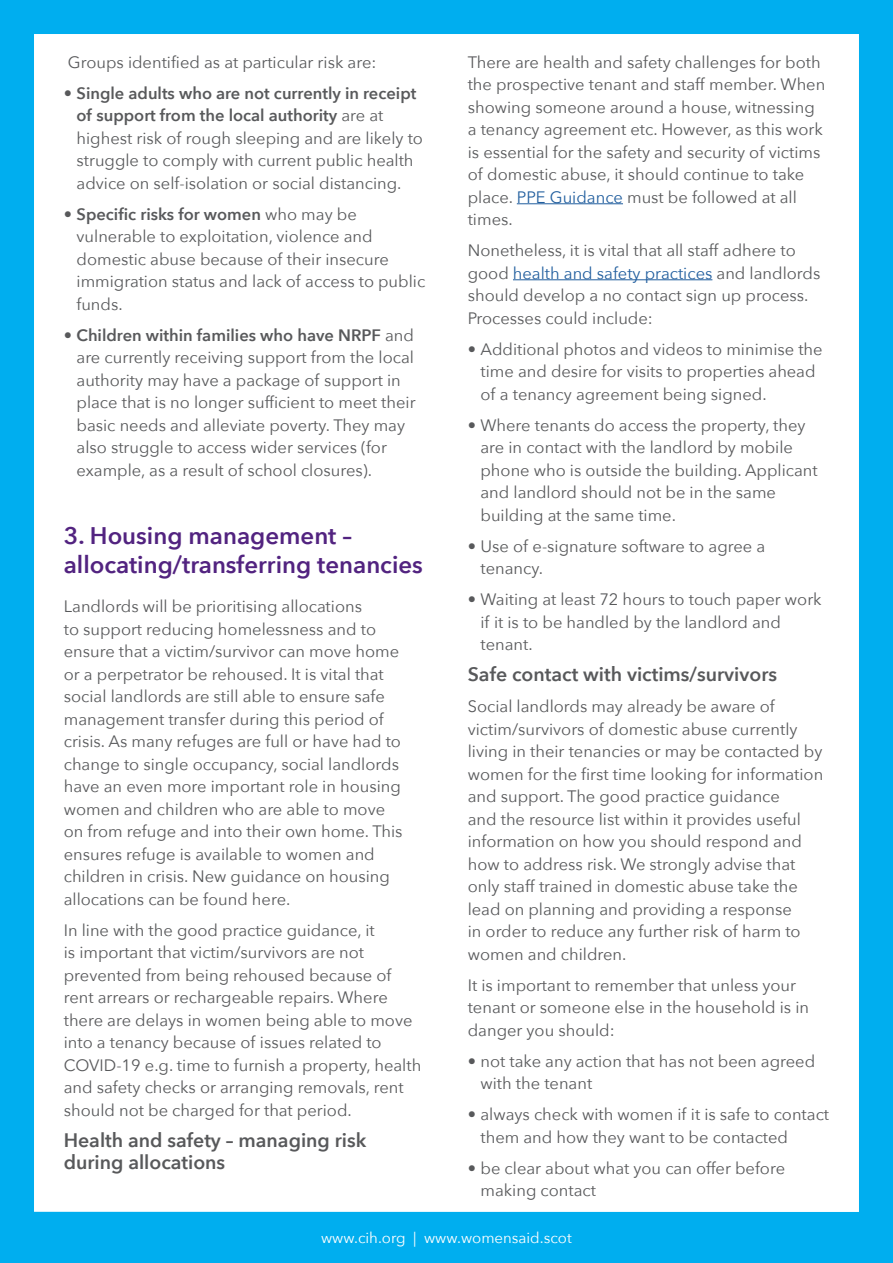
<style>
.page{position:relative;width:893px;height:1263px;background:#00aeef}
.page>*{position:absolute;margin:0;border:0;box-sizing:border-box;transform-origin:0 0}
.t1{font:600 24px/28.8px "Avenir Next";color:#522380}
.t2{font:600 19.5px/22.5px "Avenir Next";color:#58595b}
.t3{font:16.5px/22.5px "Avenir Next";color:#58595b}
.t4{font:15px "Avenir Next";color:#fff}
.s1{font-weight:600}
.s2{color:#215e9e}
</style>
<div class="page">
<div style="left:34px;top:34px;width:825px;height:1178px;background:#fff"></div>
<hr style="left:517px;top:203px;width:106px;height:1px;background:#215e9e">
<hr style="left:513px;top:279px;width:199px;height:1px;background:#215e9e">
<p class="t3" style="left:68px;top:50px;width:310px">Groups identified as at particular risk are:</p>
<p class="t3" style="left:77px;top:81px;width:348px;text-indent:-13px">• <span class="s1">Single adults who are not currently in receipt of support from the local authority</span> are at highest risk of rough sleeping and are likely to struggle to comply with current public health advice on self-isolation or social distancing.</p>
<p class="t3" style="left:77px;top:202px;width:350px;text-indent:-13px">• <span class="s1">Specific risks for women</span> who may be vulnerable to exploitation, violence and domestic abuse because of their insecure immigration status and lack of access to public funds.</p>
<p class="t3" style="left:77px;top:323px;width:341px;text-indent:-13px">• <span class="s1">Children within families who have NRPF</span> and are currently receiving support from the local authority may have a package of support in place that is no longer sufficient to meet their basic needs and alleviate poverty. They may also struggle to access wider services (for example, as a result of school closures).</p>
<h1 class="t1" style="left:64px;top:520px;width:361px">3. Housing management – allocating/transferring tenancies</h1>
<p class="t3" style="left:64px;top:594px;width:340px">Landlords will be prioritising allocations<br>to support reducing homelessness and to ensure that a victim/survivor can move home or a perpetrator be rehoused. It is vital that social landlords are still able to ensure safe management transfer during this period of crisis. As many refuges are full or have had to change to single occupancy, social landlords have an even more important role in housing women and children who are able to move on from refuge and into their own home. This ensures refuge is available to women and children in crisis. New guidance on housing allocations can be found here.</p>
<p class="t3" style="left:64px;top:918px;width:359px">In line with the good practice guidance, it<br>is important that victim/survivors are not prevented from being rehoused because of rent arrears or rechargeable repairs. Where there are delays in women being able to move into a tenancy because of issues related to COVID-19 e.g. time to furnish a property, health and safety checks or arranging removals, rent should not be charged for that period.</p>
<p class="t2" style="left:64px;top:1128px;width:304px">Health and safety – managing risk during allocations</p>
<p class="t3" style="left:468px;top:50px;width:359px">There are health and safety challenges for both the prospective tenant and staff member. When showing someone around a house, witnessing a tenancy agreement etc. However, as this work is essential for the safety and security of victims of domestic abuse, it should continue to take place. <span class="s2">PPE Guidance</span> must be followed at all times.</p>
<p class="t3" style="left:468px;top:238px;width:354px">Nonetheless, it is vital that all staff adhere to good <span class="s2">health and safety practices</span> and landlords should develop a no contact sign up process.<br>Processes could include:</p>
<p class="t3" style="left:480px;top:337px;width:344px;text-indent:-13px">• Additional photos and videos to minimise the time and desire for visits to properties ahead of a tenancy agreement being signed.</p>
<p class="t3" style="left:480px;top:413px;width:339px;text-indent:-13px">• Where tenants do access the property, they are in contact with the landlord by mobile phone who is outside the building. Applicant and landlord should not be in the same building at the same time.</p>
<p class="t3" style="left:480px;top:534px;width:286px;text-indent:-13px">• Use of e-signature software to agree a tenancy.</p>
<p class="t3" style="left:480px;top:587px;width:343px;text-indent:-13px">• Waiting at least 72 hours to touch paper work if it is to be handled by the landlord and tenant.</p>
<p class="t2" style="left:468px;top:663px;width:311px">Safe contact with victims/survivors</p>
<p class="t3" style="left:468px;top:694px;width:357px">Social landlords may already be aware of victim/survivors of domestic abuse currently living in their tenancies or may be contacted by women for the first time looking for information and support. The good practice guidance<br>and the resource list within it provides useful information on how you should respond and how to address risk. We strongly advise that only staff trained in domestic abuse take the lead on planning and providing a response<br>in order to reduce any further risk of harm to women and children.</p>
<p class="t3" style="left:468px;top:973px;width:343px">It is important to remember that unless your tenant or someone else in the household is in danger you should:</p>
<p class="t3" style="left:480px;top:1049px;width:336px;text-indent:-13px">• not take any action that has not been agreed with the tenant</p>
<p class="t3" style="left:480px;top:1102px;width:350px;text-indent:-13px">• always check with women if it is safe to contact them and how they want to be contacted</p>
<p class="t3" style="left:480px;top:1156px;width:306px;text-indent:-13px">• be clear about what you can offer before making contact</p>
<p class="t4" style="left:321px;top:1225px;width:252px">www.cih.org | www.womensaid.scot</p>
</div>
